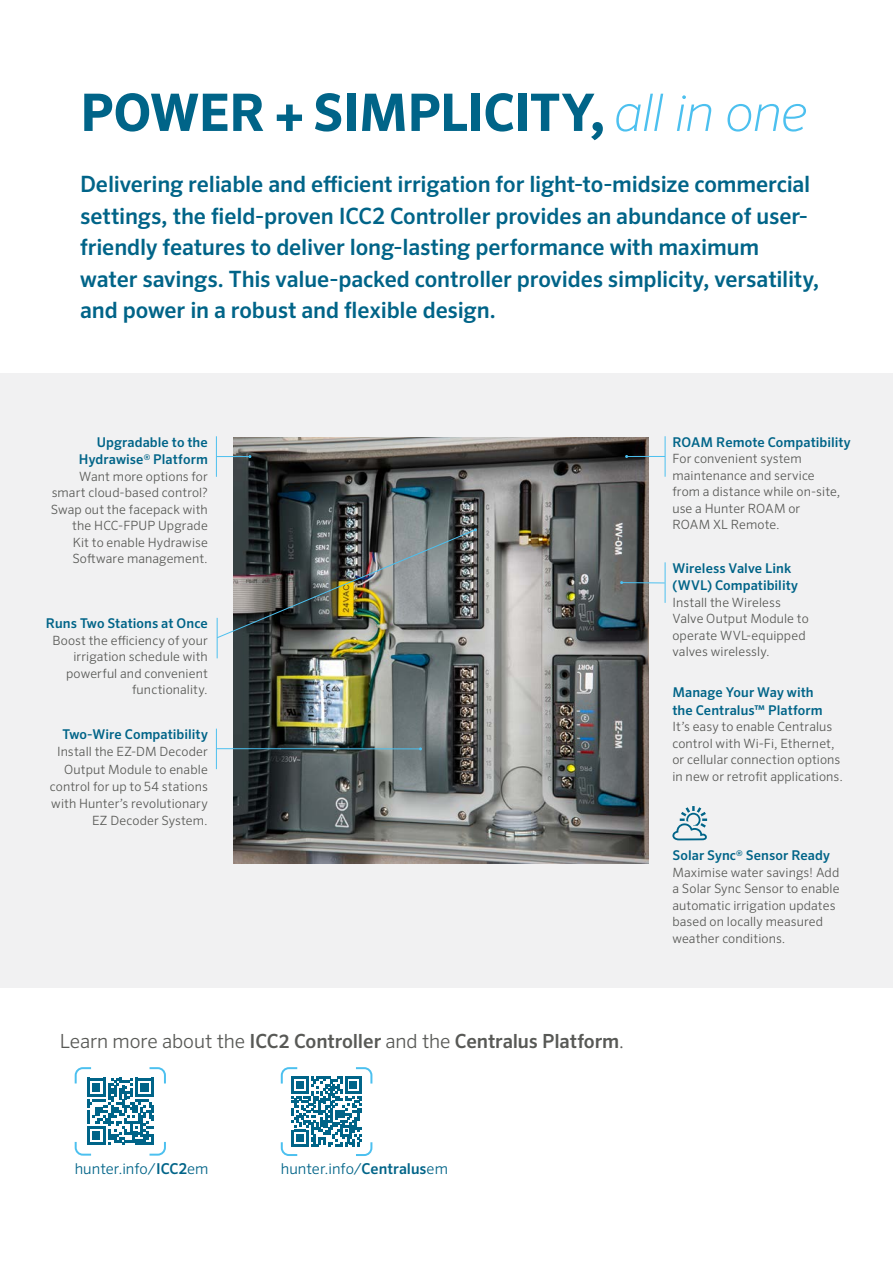
<style>
.page{position:relative;width:893px;height:1263px;background:#fff}
.page>*{position:absolute;margin:0;border:0;box-sizing:border-box;transform-origin:0 0}
.t1{font:700 51.75px "Sero Pro";letter-spacing:-.015em;color:#006488}
.t2{font:500 22.5px/31.5px "Sero Pro";letter-spacing:-.005em;color:#006488}
.t3{font:500 19.5px "Sero Pro";letter-spacing:-.005em;color:#585956}
.t4{font:300 15px "Sero Pro";color:#006488}
.t5{font:500 13.5px/17.2px "Sero Pro";letter-spacing:.005em;color:#006488}
.t6{font:300 12.75px/16.5px "Sero Pro";letter-spacing:.01em;color:#585956}
.s1{font-weight:200;font-style:italic;color:#4cc0ef}
.s2{font-weight:300}
.s3{font-weight:500}
</style>
<div class="page">
<div style="left:0;top:373px;width:893px;height:615px;background:#f1f1f2"></div>
<svg style="left:75px;top:1067px;width:91px;height:88px"></svg>
<svg style="left:281px;top:1067px;width:91px;height:89px"></svg>
<img style="left:233px;top:437px;width:415px;height:427px">
<hr style="left:622px;top:582px;width:43px;height:1px;background:#4cc0ef">
<hr style="left:665px;top:562px;width:1px;height:41px;background:#4cc0ef">
<hr style="left:627px;top:456px;width:38px;height:1px;background:#4cc0ef">
<hr style="left:665px;top:436px;width:1px;height:41px;background:#4cc0ef">
<hr style="left:217px;top:456px;width:33px;height:1px;background:#4cc0ef">
<hr style="left:216px;top:436px;width:1px;height:41px;background:#4cc0ef">
<hr style="left:216px;top:748px;width:204px;height:1px;background:#4cc0ef">
<hr style="left:216px;top:729px;width:1px;height:40px;background:#4cc0ef">
<img style="left:216px;top:528px;width:261px;height:111px">
<hr style="left:217px;top:618px;width:1px;height:40px;background:#4cc0ef">
<svg style="left:672px;top:806px;width:35px;height:34px"></svg>
<h1 class="t1" style="left:80px;top:81px;width:729px">POWER + SIMPLICITY, <span class="s1">all in one</span></h1>
<p class="t2" style="left:80px;top:169px;width:741px">Delivering reliable and efficient irrigation for light-to-midsize commercial settings, the field-proven ICC2 Controller provides an abundance of user&shy;friendly features to deliver long-lasting performance with maximum water savings. This value-packed controller provides simplicity, versatility, and power in a robust and flexible design.</p>
<p class="t5" style="left:79px;top:433px;width:130px;text-align:right">Upgradable to the<br>Hydrawise<sup>®</sup> Platform</p>
<p class="t6" style="left:51px;top:468px;width:158px;text-align:right">Want more options for smart cloud-based control?<br>Swap out the facepack with the HCC-FPUP Upgrade<br>Kit to enable Hydrawise<br>Software management.</p>
<p class="t5" style="left:46px;top:615px;width:163px">Runs Two Stations at Once</p>
<p class="t6" style="left:52px;top:632px;width:157px;text-align:right">Boost the efficiency of your irrigation schedule with powerful and convenient functionality.</p>
<p class="t5" style="left:62px;top:726px;width:147px">Two-Wire Compatibility</p>
<p class="t6" style="left:50px;top:743px;width:159px;line-height:17.2px;text-align:right">Install the EZ-DM Decoder<br>Output Module to enable control for up to 54 stations with Hunter’s revolutionary<br>EZ Decoder System.</p>
<h3 class="t3" style="left:60px;top:1030px;width:566px"><span class="s2">Learn more about the</span> ICC2 Controller <span class="s2">and the</span> Centralus Platform<span class="s2">.</span></h3>
<p class="t4" style="left:75px;top:1159px;width:135px">hunter.info/<span class="s3">ICC2</span>em</p>
<p class="t4" style="left:281px;top:1160px;width:169px">hunter.info/<span class="s3">Centralus</span>em</p>
<p class="t5" style="left:672px;top:433px;width:180px">ROAM Remote Compatibility</p>
<p class="t6" style="left:672px;top:450px;width:169px">For convenient system maintenance and service from a distance while on-site, use a Hunter ROAM or<br>ROAM XL Remote.</p>
<p class="t5" style="left:672px;top:559px;width:127px">Wireless Valve Link (WVL) Compatibility</p>
<p class="t6" style="left:672px;top:594px;width:138px">Install the Wireless<br>Valve Output Module to operate WVL-equipped valves wirelessly.</p>
<p class="t5" style="left:672px;top:684px;width:152px">Manage Your Way with the Centralus™ Platform</p>
<p class="t6" style="left:672px;top:718px;width:172px">It’s easy to enable Centralus control with Wi-Fi, Ethernet, or cellular connection options in new or retrofit applications.</p>
<p class="t5" style="left:672px;top:847px;width:159px">Solar Sync<sup>®</sup> Sensor Ready</p>
<p class="t6" style="left:672px;top:864px;width:169px">Maximise water savings! Add a Solar Sync Sensor to enable automatic irrigation updates based on locally measured weather conditions.</p>
</div>
